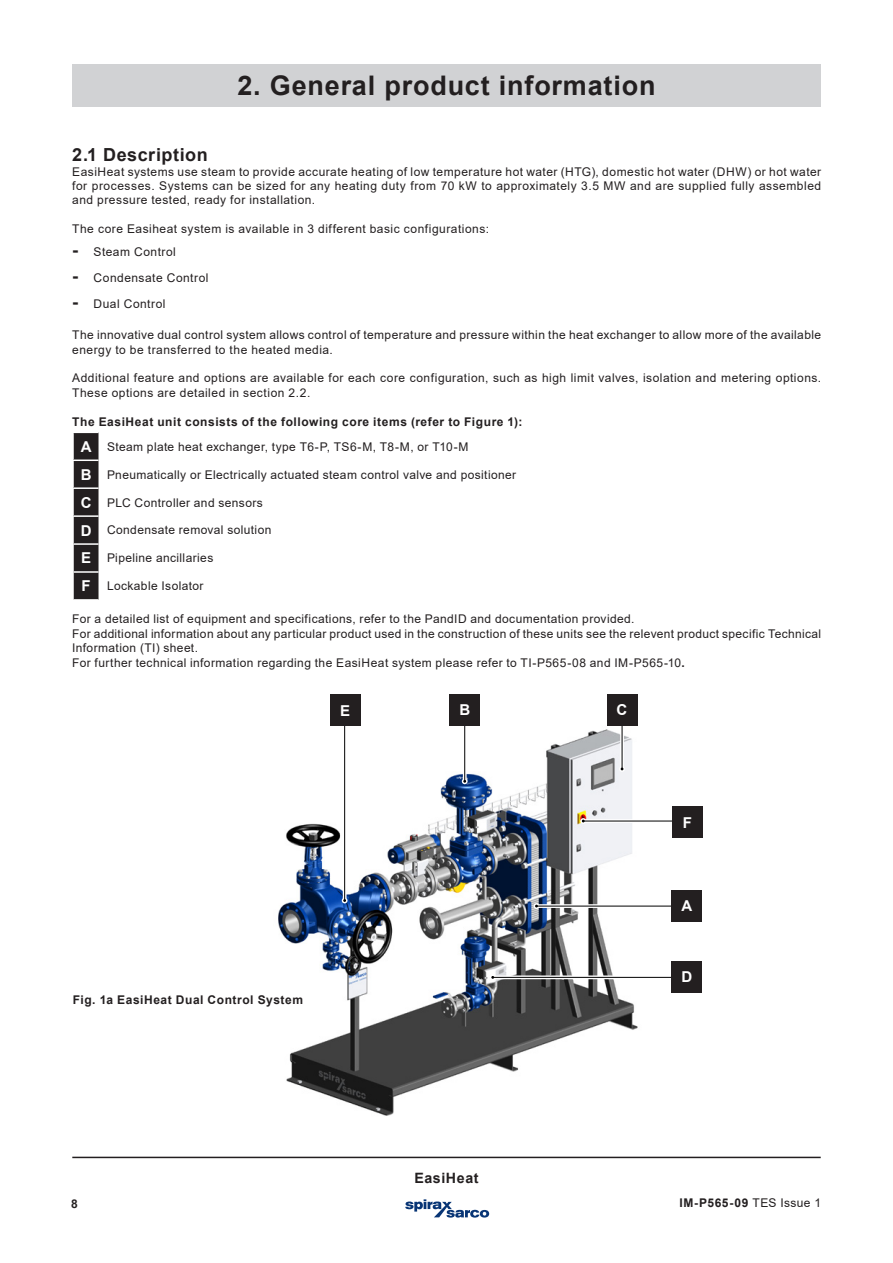
<style>
.page{position:relative;width:893px;height:1263px;background:#fff}
.page>*{position:absolute;margin:0;border:0;box-sizing:border-box;transform-origin:0 0}
.t1{font:700 27px "Arial";letter-spacing:.03em;color:#231f20}
.Subhead_1{font:700 18px "Arial";letter-spacing:.03em;color:#231f20}
.Subhead_1-2{font:700 15px "Arial";color:#fff}
.t2{font:700 14.25px "Arial";letter-spacing:.04em;color:#231f20}
.Subhead_1-3{font:12px/14.4px "Arial";letter-spacing:.035em;color:#231f20}
.Subhead_1-4{font:700 12px "Arial";letter-spacing:.045em;color:#231f20}
.s1{font-weight:700}
.s2{font-weight:400}
</style>
<div class="page">
<hr style="left:72px;top:1157px;width:749px;height:1px;background:#231f20">
<svg style="left:405px;top:1199px;width:84px;height:18px"></svg>
<div style="left:74px;top:432px;width:25px;height:167px;background:#231f20"></div>
<hr style="left:72px;top:459px;width:27px;height:2px;background:#fff">
<hr style="left:72px;top:487px;width:27px;height:2px;background:#fff">
<hr style="left:72px;top:515px;width:27px;height:2px;background:#fff">
<hr style="left:72px;top:543px;width:27px;height:2px;background:#fff">
<hr style="left:72px;top:571px;width:27px;height:2px;background:#fff">
<div style="left:72px;top:64px;width:749px;height:42px;background:#d1d2d4"></div>
<img style="left:278px;top:725px;width:360px;height:391px">
<svg style="left:534px;top:903px;width:138px;height:6px"></svg>
<svg style="left:580px;top:818px;width:92px;height:6px"></svg>
<div style="left:672px;top:890px;width:30px;height:31px;background:#231f20"></div>
<div style="left:672px;top:807px;width:31px;height:31px;background:#231f20"></div>
<svg style="left:342px;top:726px;width:6px;height:177px"></svg>
<div style="left:330px;top:694px;width:31px;height:32px;background:#231f20"></div>
<svg style="left:490px;top:974px;width:182px;height:6px"></svg>
<div style="left:672px;top:961px;width:30px;height:31px;background:#231f20"></div>
<svg style="left:619px;top:725px;width:6px;height:47px"></svg>
<div style="left:607px;top:694px;width:30px;height:31px;background:#231f20"></div>
<svg style="left:462px;top:725px;width:6px;height:59px"></svg>
<div style="left:449px;top:694px;width:31px;height:31px;background:#231f20"></div>
<p class="t1" style="left:237px;top:66px;width:420px">2. General product information</p>
<p class="Subhead_1" style="left:72px;top:142px;width:137px">2.1 Description</p>
<p class="Subhead_1-3" style="left:72px;top:164px;width:750px;text-align:justify">EasiHeat systems use steam to provide accurate heating of low temperature hot water (HTG), domestic hot water (DHW) or hot water for processes. Systems can be sized for any heating duty from 70 kW to approximately 3.5 MW and are supplied fully assembled and pressure tested, ready for installation.</p>
<p class="Subhead_1-3" style="left:72px;top:222px;width:418px">The core Easiheat system is available in 3 different basic configurations:</p>
<p class="Subhead_1" style="left:72px;top:237px;width:7px">-</p>
<p class="Subhead_1-3" style="left:94px;top:245px;width:84px">Steam Control</p>
<p class="Subhead_1" style="left:72px;top:263px;width:7px">-</p>
<p class="Subhead_1-3" style="left:94px;top:271px;width:117px">Condensate Control</p>
<p class="Subhead_1" style="left:72px;top:289px;width:7px">-</p>
<p class="Subhead_1-3" style="left:94px;top:296px;width:74px">Dual Control</p>
<p class="Subhead_1-3" style="left:72px;top:328px;width:750px">The innovative dual control system allows control of temperature and pressure within the heat exchanger to allow more of the available energy to be transferred to the heated media.</p>
<p class="Subhead_1-3" style="left:72px;top:371px;width:750px">Additional feature and options are available for each core configuration, such as high limit valves, isolation and metering options.<br>These options are detailed in section 2.2.</p>
<p class="Subhead_1-4" style="left:72px;top:413px;width:452px">The EasiHeat unit consists of the following core items (refer to Figure 1):</p>
<p class="Subhead_1-2" style="left:81px;top:436px;width:12px">A</p>
<p class="Subhead_1-3" style="left:107px;top:439px;width:363px">Steam plate heat exchanger, type T6-P, TS6-M, T8-M, or T10-M</p>
<p class="Subhead_1-2" style="left:81px;top:464px;width:12px">B</p>
<p class="Subhead_1-3" style="left:107px;top:467px;width:411px">Pneumatically or Electrically actuated steam control valve and positioner</p>
<p class="Subhead_1-2" style="left:81px;top:492px;width:12px">C</p>
<p class="Subhead_1-3" style="left:107px;top:495px;width:157px">PLC Controller and sensors</p>
<p class="Subhead_1-2" style="left:81px;top:520px;width:12px">D</p>
<p class="Subhead_1-3" style="left:107px;top:523px;width:166px">Condensate removal solution</p>
<p class="Subhead_1-2" style="left:81px;top:548px;width:12px">E</p>
<p class="Subhead_1-3" style="left:107px;top:551px;width:108px">Pipeline ancillaries</p>
<p class="Subhead_1-2" style="left:82px;top:576px;width:11px">F</p>
<p class="Subhead_1-3" style="left:107px;top:579px;width:98px">Lockable Isolator</p>
<p class="Subhead_1-3" style="left:72px;top:612px;width:564px">For a detailed list of equipment and specifications, refer to the PandID and documentation provided.</p>
<p class="Subhead_1-3" style="left:72px;top:626px;width:750px">For additional information about any particular product used in the construction of these units see the relevent product specific Technical<br>Information (TI) sheet.</p>
<p class="Subhead_1-3" style="left:72px;top:655px;width:614px">For further technical information regarding the EasiHeat system please refer to TI-P565-08 and IM-P565-10<span class="s1">.</span></p>
<p class="Subhead_1-2" style="left:340px;top:700px;width:12px">E</p>
<p class="Subhead_1-4" style="left:73px;top:991px;width:232px">Fig. 1a EasiHeat Dual Control System</p>
<p class="Subhead_1-2" style="left:459px;top:699px;width:12px">B</p>
<p class="Subhead_1-2" style="left:617px;top:699px;width:12px">C</p>
<p class="Subhead_1-2" style="left:683px;top:812px;width:11px">F</p>
<p class="Subhead_1-2" style="left:681px;top:895px;width:12px">A</p>
<p class="Subhead_1-2" style="left:681px;top:966px;width:12px">D</p>
<p class="t2" style="left:414px;top:1168px;width:66px">EasiHeat</p>
<p class="Subhead_1-4" style="left:71px;top:1195px;width:8px">8</p>
<p class="Subhead_1-4" style="left:679px;top:1194px;width:143px">IM-P565-09 <span class="s2">TES Issue 1</span></p>
</div>
